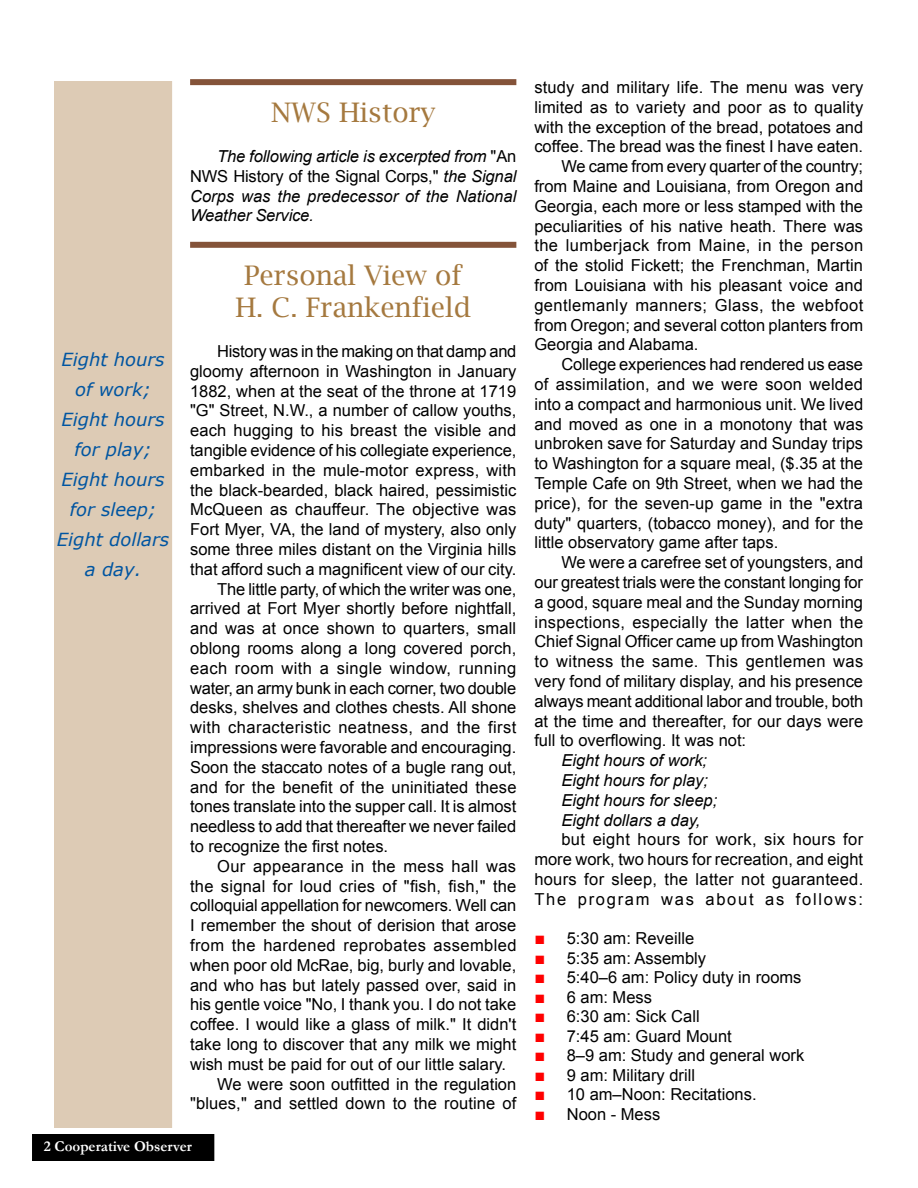
<style>
.page{position:relative;width:918px;height:1188px;background:#fff}
.page>*{position:absolute;margin:0;border:0;box-sizing:border-box;transform-origin:0 0}
.t1{font:27px/32.4px "Lucida Bright";color:#a5793f;text-align:center}
.t2{font:italic 18px/30px "Verdana";color:#0055a1;text-align:center}
.t3{font:16.5px/19.8px "Arial";color:#000;text-align:justify}
.t4{font:16.5px "Arial";letter-spacing:.025em;color:#000}
.t5{font:italic 16.5px/19.8px "Arial";color:#000}
.t6{font:16.5px "Arial";letter-spacing:.02em;color:#000}
.t7{font:700 15px "Garamond";color:#fff}
.s1{font-style:normal}
.s2{font-size:18px;color:#f00}
</style>
<div class="page">
<div style="left:33px;top:1135px;width:181px;height:25px;background:#000"></div>
<div style="left:32px;top:1134px;width:182px;height:27px;border:2px solid #000"></div>
<div style="left:55px;top:82px;width:116px;height:1045px;background:#ddcbb5"></div>
<div style="left:54px;top:81px;width:118px;height:1047px;border:2px solid #ddcbb5"></div>
<div style="left:190px;top:242px;width:326px;height:6px;background:#845339"></div>
<div style="left:190px;top:79px;width:326px;height:6px;background:#845339"></div>
<p class="t2" style="left:57px;top:345px;width:114px">Eight hours of work;<br>Eight hours for play;<br>Eight hours for sleep;<br>Eight dollars a day.</p>
<h1 class="t1" style="left:271px;top:96px;width:166px">NWS History</h1>
<p class="t5" style="left:190px;top:146px;width:328px;text-align:justify;text-indent:27px">The following article is excerpted from <span class="s1">"An NWS History of the Signal Corps,"</span> the Signal Corps was the predecessor of the National Weather Service.</p>
<h1 class="t1" style="left:235px;top:259px;width:237px">Personal View of<br>H. C. Frankenfield</h1>
<p class="t3" style="left:217px;top:341px;width:301px">History was in the making on that damp and</p>
<p class="t3" style="left:190px;top:361px;width:328px">gloomy afternoon in Washington in January</p>
<p class="t3" style="left:190px;top:381px;width:328px">1882, when at the seat of the throne at 1719</p>
<p class="t3" style="left:190px;top:401px;width:328px">"G" Street, N.W., a number of callow youths,</p>
<p class="t3" style="left:190px;top:421px;width:328px">each hugging to his breast the visible and</p>
<p class="t3" style="left:190px;top:440px;width:328px">tangible evidence of his collegiate experience,</p>
<p class="t3" style="left:190px;top:460px;width:328px">embarked in the mule-motor express, with</p>
<p class="t3" style="left:190px;top:480px;width:328px">the black-bearded, black haired, pessimistic</p>
<p class="t3" style="left:190px;top:500px;width:328px">McQueen as chauffeur. The objective was</p>
<p class="t3" style="left:190px;top:520px;width:328px">Fort Myer, VA, the land of mystery, also only</p>
<p class="t3" style="left:190px;top:539px;width:328px">some three miles distant on the Virginia hills</p>
<p class="t3" style="left:190px;top:559px;width:328px">that afford such a magnificent view of our city.</p>
<p class="t3" style="left:217px;top:579px;width:301px">The little party, of which the writer was one,</p>
<p class="t3" style="left:190px;top:599px;width:328px">arrived at Fort Myer shortly before nightfall,</p>
<p class="t3" style="left:190px;top:619px;width:328px">and was at once shown to quarters, small</p>
<p class="t3" style="left:190px;top:638px;width:328px">oblong rooms along a long covered porch,</p>
<p class="t4" style="left:190px;top:657px;width:328px">each room with a single window, running</p>
<p class="t3" style="left:190px;top:678px;width:328px">water, an army bunk in each corner, two double</p>
<p class="t3" style="left:190px;top:698px;width:328px">desks, shelves and clothes chests. All shone</p>
<p class="t4" style="left:190px;top:717px;width:328px">with characteristic neatness, and the first</p>
<p class="t3" style="left:190px;top:737px;width:328px">impressions were favorable and encouraging.</p>
<p class="t3" style="left:190px;top:757px;width:328px">Soon the staccato notes of a bugle rang out,</p>
<p class="t3" style="left:190px;top:777px;width:328px">and for the benefit of the uninitiated these</p>
<p class="t3" style="left:190px;top:797px;width:328px">tones translate into the supper call. It is almost</p>
<p class="t3" style="left:190px;top:817px;width:328px">needless to add that thereafter we never failed</p>
<p class="t3" style="left:190px;top:836px;width:200px">to recognize the first notes.</p>
<p class="t4" style="left:217px;top:855px;width:301px">Our appearance in the mess hall was</p>
<p class="t3" style="left:190px;top:876px;width:328px">the signal for loud cries of "fish, fish," the</p>
<p class="t3" style="left:190px;top:896px;width:328px">colloquial appellation for newcomers. Well can</p>
<p class="t3" style="left:190px;top:916px;width:328px">I remember the shout of derision that arose</p>
<p class="t4" style="left:190px;top:934px;width:328px">from the hardened reprobates assembled</p>
<p class="t3" style="left:190px;top:955px;width:328px">when poor old McRae, big, burly and lovable,</p>
<p class="t3" style="left:190px;top:975px;width:328px">and who has but lately passed over, said in</p>
<p class="t3" style="left:190px;top:995px;width:328px">his gentle voice "No, I thank you. I do not take</p>
<p class="t3" style="left:190px;top:1015px;width:328px">coffee. I would like a glass of milk." It didn't</p>
<p class="t3" style="left:190px;top:1034px;width:328px">take long to discover that any milk we might</p>
<p class="t3" style="left:190px;top:1054px;width:318px">wish must be paid for out of our little salary.</p>
<p class="t3" style="left:217px;top:1074px;width:301px">We were soon outfitted in the regulation</p>
<p class="t3" style="left:190px;top:1094px;width:328px">"blues," and settled down to the routine of</p>
<p class="t7" style="left:44px;top:1136px;width:150px">2 Cooperative Observer</p>
<p class="t3" style="left:534px;top:77px;width:330px">study and military life. The menu was very</p>
<p class="t3" style="left:534px;top:97px;width:330px">limited as to variety and poor as to quality</p>
<p class="t3" style="left:534px;top:117px;width:330px">with the exception of the bread, potatoes and</p>
<p class="t3" style="left:534px;top:137px;width:330px">coffee. The bread was the finest I have eaten.</p>
<p class="t3" style="left:561px;top:157px;width:303px">We came from every quarter of the country;</p>
<p class="t3" style="left:534px;top:176px;width:330px">from Maine and Louisiana, from Oregon and</p>
<p class="t3" style="left:534px;top:196px;width:330px">Georgia, each more or less stamped with the</p>
<p class="t3" style="left:534px;top:216px;width:330px">peculiarities of his native heath. There was</p>
<p class="t4" style="left:534px;top:235px;width:330px">the lumberjack from Maine, in the person</p>
<p class="t3" style="left:534px;top:256px;width:330px">of the stolid Fickett; the Frenchman, Martin</p>
<p class="t3" style="left:534px;top:275px;width:330px">from Louisiana with his pleasant voice and</p>
<p class="t4" style="left:534px;top:294px;width:330px">gentlemanly manners; Glass, the webfoot</p>
<p class="t3" style="left:534px;top:315px;width:330px">from Oregon; and several cotton planters from</p>
<p class="t3" style="left:534px;top:335px;width:166px">Georgia and Alabama.</p>
<p class="t3" style="left:561px;top:355px;width:303px">College experiences had rendered us ease</p>
<p class="t3" style="left:534px;top:374px;width:330px">of assimilation, and we were soon welded</p>
<p class="t3" style="left:534px;top:394px;width:330px">into a compact and harmonious unit. We lived</p>
<p class="t3" style="left:534px;top:414px;width:330px">and moved as one in a monotony that was</p>
<p class="t3" style="left:534px;top:434px;width:330px">unbroken save for Saturday and Sunday trips</p>
<p class="t3" style="left:534px;top:454px;width:330px">to Washington for a square meal, ($.35 at the</p>
<p class="t3" style="left:534px;top:473px;width:330px">Temple Cafe on 9th Street, when we had the</p>
<p class="t3" style="left:534px;top:493px;width:330px">price), for the seven-up game in the "extra</p>
<p class="t3" style="left:534px;top:513px;width:330px">duty" quarters, (tobacco money), and for the</p>
<p class="t3" style="left:534px;top:533px;width:245px">little observatory game after taps.</p>
<p class="t3" style="left:561px;top:553px;width:303px">We were a carefree set of youngsters, and</p>
<p class="t3" style="left:534px;top:572px;width:330px">our greatest trials were the constant longing for</p>
<p class="t3" style="left:534px;top:592px;width:330px">a good, square meal and the Sunday morning</p>
<p class="t6" style="left:534px;top:611px;width:330px">inspections, especially the latter when the</p>
<p class="t3" style="left:534px;top:632px;width:330px">Chief Signal Officer came up from Washington</p>
<p class="t6" style="left:534px;top:651px;width:330px">to witness the same. This gentlemen was</p>
<p class="t3" style="left:534px;top:671px;width:330px">very fond of military display, and his presence</p>
<p class="t3" style="left:534px;top:691px;width:330px">always meant additional labor and trouble, both</p>
<p class="t3" style="left:534px;top:711px;width:330px">at the time and thereafter, for our days were</p>
<p class="t3" style="left:534px;top:731px;width:213px">full to overflowing. It was not:</p>
<p class="t5" style="left:561px;top:751px;width:157px">Eight hours of work;<br>Eight hours for play;<br>Eight hours for sleep;<br>Eight dollars a day,</p>
<p class="t3" style="left:534px;top:830px;width:330px;text-indent:27px">but eight hours for work, six hours for more work, two hours for recreation, and eight hours for sleep, the latter not guaranteed.<br>The program was about as follows:</p>
<p class="t3" style="left:534px;top:929px;width:161px"><span class="s2">■</span> 5:30 am: Reveille</p>
<p class="t3" style="left:534px;top:948px;width:173px"><span class="s2">■</span> 5:35 am: Assembly</p>
<p class="t3" style="left:534px;top:968px;width:269px"><span class="s2">■</span> 5:40–6 am: Policy duty in rooms</p>
<p class="t3" style="left:534px;top:987px;width:119px"><span class="s2">■</span> 6 am: Mess</p>
<p class="t3" style="left:534px;top:1007px;width:167px"><span class="s2">■</span> 6:30 am: Sick Call</p>
<p class="t3" style="left:534px;top:1026px;width:199px"><span class="s2">■</span> 7:45 am: Guard Mount</p>
<p class="t3" style="left:534px;top:1046px;width:271px"><span class="s2">■</span> 8–9 am: Study and general work</p>
<p class="t3" style="left:534px;top:1065px;width:162px"><span class="s2">■</span> 9 am: Military drill</p>
<p class="t3" style="left:534px;top:1085px;width:224px"><span class="s2">■</span> 10 am–Noon: Recitations.</p>
<p class="t3" style="left:534px;top:1104px;width:127px"><span class="s2">■</span> Noon - Mess</p>
</div>
